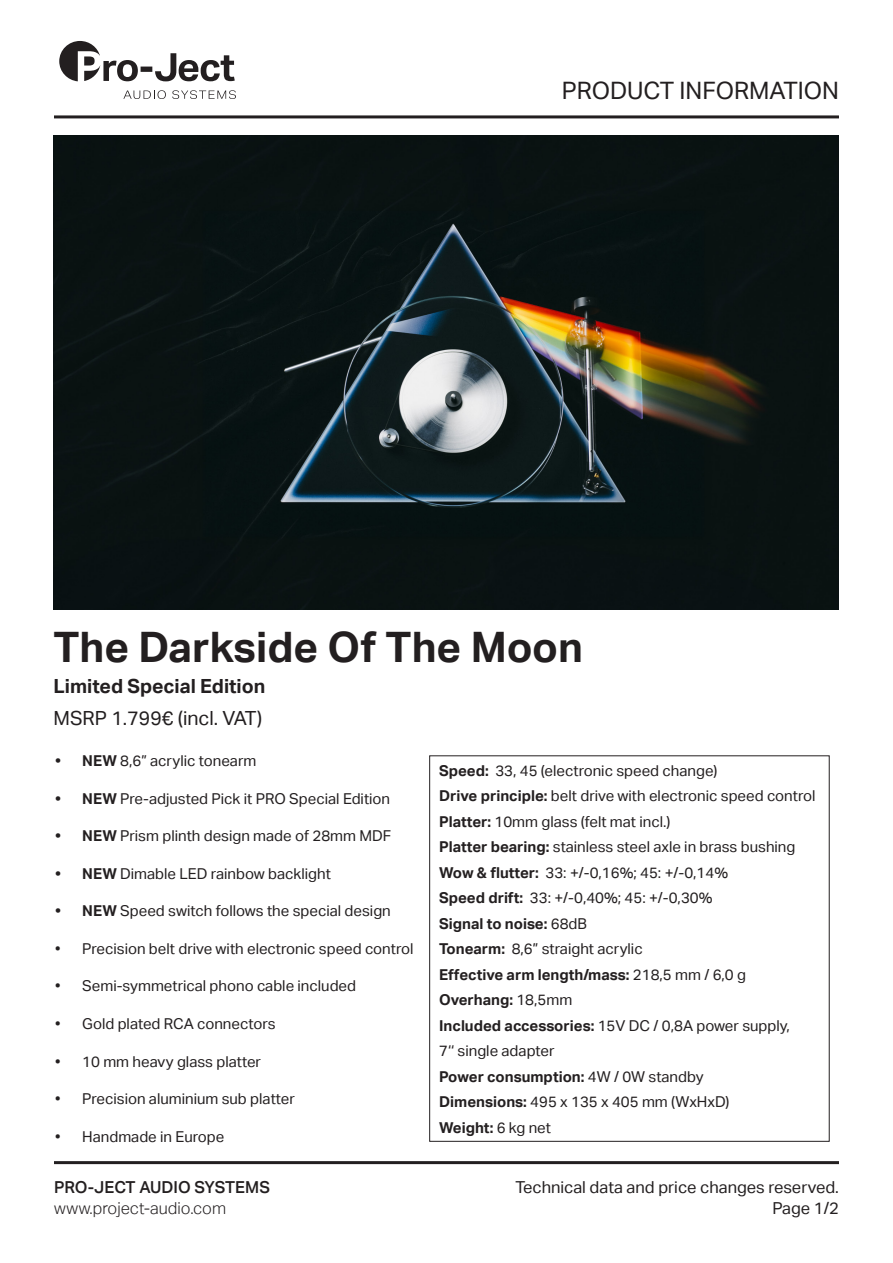
<style>
.page{position:relative;width:893px;height:1263px;background:#fff}
.page>*{position:absolute;margin:0;border:0;box-sizing:border-box;transform-origin:0 0}
.t1{font:700 42px "Aktiv Grotesk Trial";color:#231f20}
.t2{font:24px "Aktiv Grotesk Trial";color:#231f20}
.t3{font:700 19.5px "Aktiv Grotesk Trial";color:#231f20}
.t4{font:19.5px "Aktiv Grotesk Trial";color:#231f20}
.t5{font:16.5px/21px "Aktiv Grotesk Trial";color:#231f20;text-align:right}
.t6{font:300 16.5px "Aktiv Grotesk Trial";color:#231f20}
.t7{font:500 16.5px "Aktiv Grotesk Trial";color:#231f20}
.t8{font:15px/25.5px "Aktiv Grotesk Trial";color:#231f20}
.t9{font:700 15px "Aktiv Grotesk Trial";color:#231f20}
.s1{font-weight:700}
.s2{font-weight:400}
</style>
<div class="page">
<svg style="left:59px;top:41px;width:176px;height:40px"></svg>
<svg style="left:123px;top:90px;width:43px;height:9px"></svg>
<svg style="left:172px;top:90px;width:64px;height:9px"></svg>
<hr style="left:54px;top:115px;width:785px;height:3px;background:#231f20">
<hr style="left:54px;top:1161px;width:785px;height:3px;background:#231f20">
<img style="left:54px;top:135px;width:785px;height:474px">
<h2 class="t2" style="left:562px;top:77px;width:279px">PRODUCT INFORMATION</h2>
<p class="t1" style="left:54px;top:623px;width:531px">The Darkside Of The Moon</p>
<p class="t3" style="left:54px;top:675px;width:213px">Limited Special Edition</p>
<p class="t4" style="left:54px;top:707px;width:210px">MSRP 1.799€ (incl. VAT)</p>
<p class="t8" style="left:55px;top:748px;width:203px"><span class="s1">• NEW</span> 8,6” acrylic tonearm</p>
<p class="t8" style="left:55px;top:786px;width:336px"><span class="s1">• NEW</span> Pre-adjusted Pick it PRO Special Edition</p>
<p class="t8" style="left:55px;top:823px;width:337px"><span class="s1">• NEW</span> Prism plinth design made of 28mm MDF</p>
<p class="t8" style="left:55px;top:861px;width:277px"><span class="s1">• NEW</span> Dimable LED rainbow backlight</p>
<p class="t8" style="left:55px;top:898px;width:337px"><span class="s1">• NEW</span> Speed switch follows the special design</p>
<p class="t8" style="left:55px;top:936px;width:360px">• Precision belt drive with electronic speed control</p>
<p class="t8" style="left:55px;top:973px;width:302px">• Semi-symmetrical phono cable included</p>
<p class="t8" style="left:55px;top:1011px;width:222px">• Gold plated RCA connectors</p>
<p class="t8" style="left:55px;top:1048px;width:207px">• 10 mm heavy glass platter</p>
<p class="t8" style="left:55px;top:1086px;width:241px">• Precision aluminium sub platter</p>
<p class="t8" style="left:55px;top:1123px;width:171px">• Handmade in Europe</p>
<p class="t7" style="left:54px;top:1178px;width:217px">PRO-JECT AUDIO SYSTEMS</p>
<p class="t6" style="left:54px;top:1199px;width:174px">www.project-audio.com</p>
<p class="t8" style="left:439px;top:758px;width:378px"><span class="s1">Speed:</span> 33, 45 (electronic speed change)<br><span class="s1">Drive principle:</span> belt drive with electronic speed control <span class="s1">Platter:</span> 10mm glass (felt mat incl.)<br><span class="s1">Platter bearing:</span> stainless steel axle in brass bushing <span class="s1">Wow &amp; flutter:</span> 33: +/-0,16%; 45: +/-0,14%<br><span class="s1">Speed drift:</span> 33: +/-0,40%; 45: +/-0,30%</p>
<p class="t8" style="left:439px;top:911px;width:352px"><span class="s1">Signal to noise:</span> 68dB<br><span class="s1">Tonearm:</span> 8,6” straight acrylic<br><span class="s1">Effective arm length/mass:</span> 218,5 mm / 6,0 g<br><span class="s1">Overhang:</span> 18,5mm<br><span class="s1">Included accessories:</span> 15V DC / 0,8A power supply,<br>7‘‘ single adapter<br><span class="s1">Power consumption:</span> 4W / 0W standby<br><span class="s1">Dimensions:</span> 495 x 135 x 405 mm (WxHxD)</p>
<p class="t9" style="left:439px;top:1119px;width:113px">Weight: <span class="s2">6 kg net</span></p>
<p class="t5" style="left:515px;top:1177px;width:325px">Technical data and price changes reserved.<br>Page 1/2</p>
</div>
